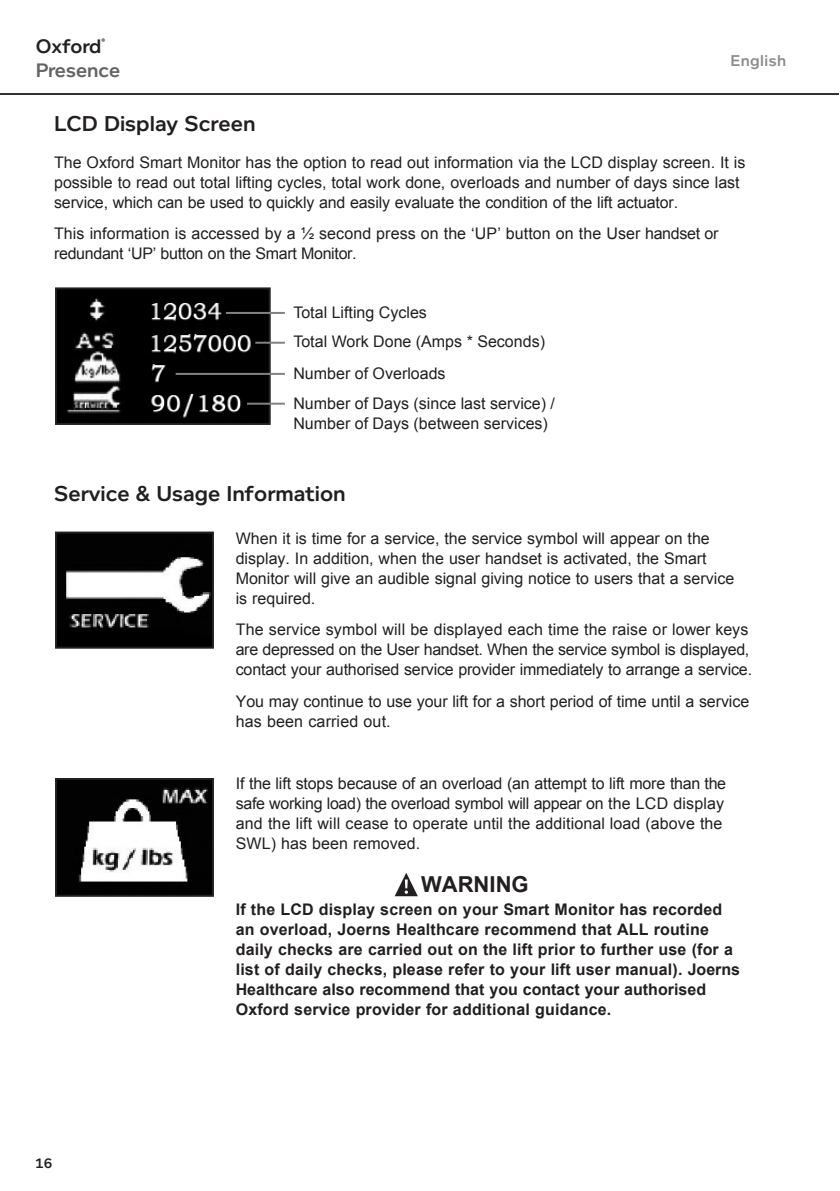
<style>
.page{position:relative;width:840px;height:1191px;background:#fff}
.page>*{position:absolute;margin:0;border:0;box-sizing:border-box;transform-origin:0 0}
.t1{font:600 22px "Foundry Context";color:#231f20}
.t2{font:700 22px "Arial";color:#231f20}
.t3{font:600 20px "Foundry Context";color:#636366}
.t4{font:600 20px "Foundry Context";color:#231f20}
.t5{font:16px/20px "Arial";color:#231f20}
.t6{font:700 16px/20px "Arial";letter-spacing:.01em;color:#231f20}
.t7{font:600 16px "Foundry Context";letter-spacing:.025em;color:#8a8c8f}
.t8{font:600 14px "Foundry Context";color:#231f20}
.t9{font:600 8px "Foundry Context";color:#231f20}
</style>
<div class="page">
<hr style="left:0;top:93px;width:838px;height:2px;background:#312f30">
<svg style="left:394px;top:873px;width:23px;height:23px"></svg>
<img style="left:58px;top:534px;width:153px;height:111px">
<div style="left:55px;top:531px;width:159px;height:117px;border:2px solid #231f20"></div>
<img style="left:58px;top:290px;width:209px;height:132px">
<div style="left:55px;top:287px;width:215px;height:138px;border:2px solid #231f20"></div>
<hr style="left:226px;top:312px;width:59px;height:2px;background:#808285">
<hr style="left:255px;top:342px;width:30px;height:2px;background:#808285">
<hr style="left:175px;top:373px;width:110px;height:2px;background:#808285">
<hr style="left:247px;top:403px;width:38px;height:2px;background:#808285">
<img style="left:58px;top:781px;width:153px;height:112px">
<div style="left:55px;top:778px;width:159px;height:118px;border:2px solid #231f20"></div>
<p class="t4" style="left:36px;top:34px;width:67px">Oxford</p>
<p class="t9" style="left:101px;top:36px;width:5px">®</p>
<p class="t3" style="left:36px;top:58px;width:86px">Presence</p>
<p class="t7" style="left:730px;top:52px;width:57px">English</p>
<h1 class="t1" style="left:54px;top:111px;width:203px">LCD Display Screen</h1>
<p class="t5" style="left:54px;top:152px;width:692px">The Oxford Smart Monitor has the option to read out information via the LCD display screen. It is possible to read out total lifting cycles, total work done, overloads and number of days since last service, which can be used to quickly and easily evaluate the condition of the lift actuator.</p>
<p class="t5" style="left:54px;top:224px;width:665px">This information is accessed by a ½ second press on the ‘UP’ button on the User handset or redundant ‘UP’ button on the Smart Monitor.</p>
<p class="t5" style="left:293px;top:297px;width:253px;line-height:29.6px">Total Lifting Cycles<br>Total Work Done (Amps * Seconds)</p>
<p class="t5" style="left:293px;top:358px;width:263px;line-height:30.2px">Number of Overloads<br>Number of Days (since last service) /</p>
<p class="t5" style="left:293px;top:413px;width:256px">Number of Days (between services)</p>
<h1 class="t1" style="left:54px;top:481px;width:293px">Service &amp; Usage Information</h1>
<p class="t5" style="left:235px;top:528px;width:500px">When it is time for a service, the service symbol will appear on the display. In addition, when the user handset is activated, the Smart Monitor will give an audible signal giving notice to users that a service is required.</p>
<p class="t5" style="left:235px;top:620px;width:517px">The service symbol will be displayed each time the raise or lower keys are depressed on the User handset. When the service symbol is displayed, contact your authorised service provider immediately to arrange a service.</p>
<p class="t5" style="left:235px;top:691px;width:514px">You may continue to use your lift for a short period of time until a service has been carried out.</p>
<p class="t8" style="left:35px;top:1155px;width:19px">16</p>
<p class="t5" style="left:235px;top:774px;width:491px">If the lift stops because of an overload (an attempt to lift more than the safe working load) the overload symbol will appear on the LCD display and the lift will cease to operate until the additional load (above the SWL) has been removed.</p>
<h1 class="t2" style="left:421px;top:872px;width:109px">WARNING</h1>
<p class="t6" style="left:235px;top:899px;width:505px">If the LCD display screen on your Smart Monitor has recorded an overload, Joerns Healthcare recommend that ALL routine daily checks are carried out on the lift prior to further use (for a list of daily checks, please refer to your lift user manual). Joerns Healthcare also recommend that you contact your authorised Oxford service provider for additional guidance.</p>
</div>
